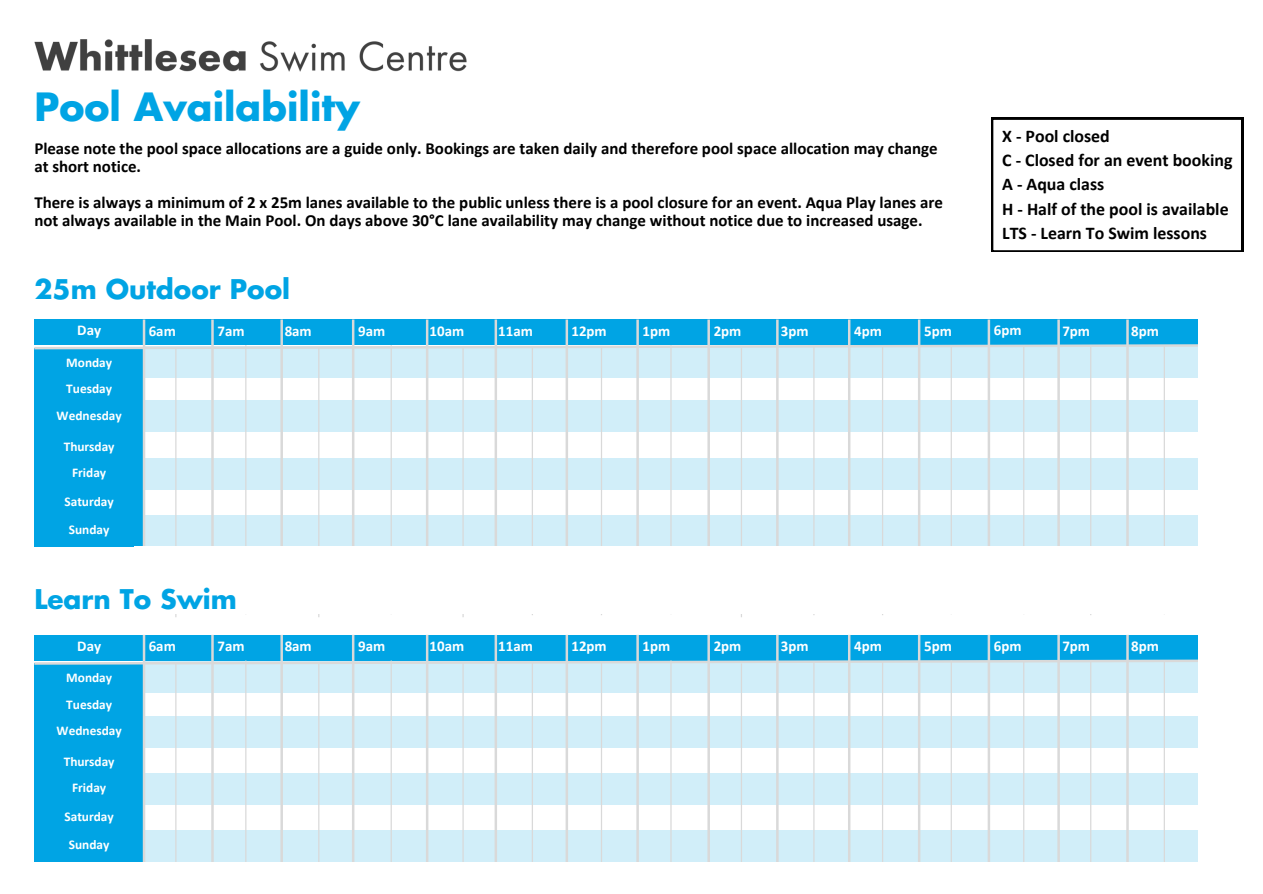
<style>
.page{position:relative;width:1263px;height:894px;background:#fff}
.page>*{position:absolute;margin:0;border:0;box-sizing:border-box;transform-origin:0 0}
.t1{font:700 37.8px "Futura";color:#00a4e4}
.t2{font:700 26.4px "Futura";color:#00a4e4}
.t3{font:700 17.85px/24.2px "Calibri";color:#000}
.t4{font:700 16.95px/18px "Calibri";color:#000}
.t5{font:700 15px "Calibri";color:#fff}
.t6{font:700 13.35px "Calibri";color:#fff}
</style>
<div class="page">
<div style="left:34px;top:319px;width:1229px;height:26px;background:#00a4e4"></div>
<div style="left:144px;top:346px;width:1119px;height:31px;background:#d1eef9"></div>
<div style="left:34px;top:348px;width:110px;height:31px;background:#00a4e4"></div>
<svg style="left:34px;top:342px;width:1164px;height:8px"></svg>
<div style="left:34px;top:374px;width:110px;height:31px;background:#00a4e4"></div>
<div style="left:34px;top:400px;width:110px;height:31px;background:#00a4e4"></div>
<div style="left:144px;top:458px;width:1119px;height:31px;background:#d1eef9"></div>
<div style="left:34px;top:431px;width:110px;height:32px;background:#00a4e4"></div>
<div style="left:34px;top:458px;width:110px;height:31px;background:#00a4e4"></div>
<div style="left:34px;top:486px;width:110px;height:31px;background:#00a4e4"></div>
<div style="left:34px;top:515px;width:110px;height:31px;background:#00a4e4"></div>
<div style="left:144px;top:400px;width:1119px;height:31px;background:#d1eef9"></div>
<div style="left:144px;top:515px;width:1119px;height:31px;background:#d1eef9"></div>
<hr style="left:143px;top:319px;width:2px;height:269px;background:#d9d9d9">
<hr style="left:211px;top:319px;width:3px;height:269px;background:#d9d9d9">
<hr style="left:280px;top:319px;width:3px;height:269px;background:#d9d9d9">
<hr style="left:352px;top:319px;width:2px;height:269px;background:#d9d9d9">
<hr style="left:426px;top:319px;width:2px;height:269px;background:#d9d9d9">
<hr style="left:495px;top:319px;width:2px;height:269px;background:#d9d9d9">
<hr style="left:566px;top:319px;width:2px;height:269px;background:#d9d9d9">
<hr style="left:636px;top:319px;width:3px;height:269px;background:#d9d9d9">
<hr style="left:707px;top:319px;width:3px;height:269px;background:#d9d9d9">
<hr style="left:776px;top:319px;width:3px;height:269px;background:#d9d9d9">
<hr style="left:848px;top:319px;width:2px;height:269px;background:#d9d9d9">
<hr style="left:918px;top:319px;width:2px;height:269px;background:#d9d9d9">
<hr style="left:988px;top:319px;width:2px;height:269px;background:#d9d9d9">
<hr style="left:1057px;top:319px;width:3px;height:269px;background:#d9d9d9">
<hr style="left:1126px;top:319px;width:3px;height:269px;background:#d9d9d9">
<hr style="left:175px;top:348px;width:1px;height:269px;background:#d9d9d9">
<hr style="left:245px;top:345px;width:1px;height:269px;background:#d9d9d9">
<hr style="left:318px;top:348px;width:1px;height:269px;background:#d9d9d9">
<hr style="left:391px;top:345px;width:1px;height:269px;background:#d9d9d9">
<hr style="left:462px;top:348px;width:2px;height:269px;background:#d9d9d9">
<hr style="left:532px;top:346px;width:1px;height:269px;background:#d9d9d9">
<hr style="left:601px;top:346px;width:1px;height:269px;background:#d9d9d9">
<hr style="left:670px;top:345px;width:2px;height:269px;background:#d9d9d9">
<hr style="left:741px;top:348px;width:1px;height:269px;background:#d9d9d9">
<hr style="left:813px;top:346px;width:1px;height:269px;background:#d9d9d9">
<hr style="left:882px;top:346px;width:1px;height:269px;background:#d9d9d9">
<hr style="left:951px;top:345px;width:1px;height:269px;background:#d9d9d9">
<hr style="left:1023px;top:345px;width:1px;height:269px;background:#d9d9d9">
<hr style="left:1090px;top:346px;width:1px;height:269px;background:#d9d9d9">
<hr style="left:1164px;top:345px;width:1px;height:269px;background:#d9d9d9">
<div style="left:134px;top:546px;width:1129px;height:68px;background:#fff"></div>
<svg style="left:991px;top:118px;width:252px;height:134px"></svg>
<div style="left:34px;top:634px;width:1229px;height:26px;background:#00a4e4"></div>
<div style="left:144px;top:661px;width:1119px;height:31px;background:#d1eef9"></div>
<div style="left:34px;top:663px;width:110px;height:31px;background:#00a4e4"></div>
<svg style="left:34px;top:657px;width:1164px;height:8px"></svg>
<div style="left:34px;top:689px;width:110px;height:31px;background:#00a4e4"></div>
<div style="left:34px;top:716px;width:110px;height:31px;background:#00a4e4"></div>
<div style="left:144px;top:773px;width:1119px;height:31px;background:#d1eef9"></div>
<div style="left:34px;top:747px;width:110px;height:31px;background:#00a4e4"></div>
<div style="left:34px;top:773px;width:110px;height:31px;background:#00a4e4"></div>
<div style="left:34px;top:802px;width:110px;height:31px;background:#00a4e4"></div>
<div style="left:34px;top:830px;width:110px;height:31px;background:#00a4e4"></div>
<div style="left:144px;top:716px;width:1119px;height:31px;background:#d1eef9"></div>
<div style="left:144px;top:830px;width:1119px;height:31px;background:#d1eef9"></div>
<hr style="left:143px;top:634px;width:2px;height:259px;background:#d9d9d9">
<hr style="left:211px;top:634px;width:3px;height:259px;background:#d9d9d9">
<hr style="left:280px;top:634px;width:3px;height:259px;background:#d9d9d9">
<hr style="left:352px;top:634px;width:2px;height:259px;background:#d9d9d9">
<hr style="left:426px;top:634px;width:2px;height:259px;background:#d9d9d9">
<hr style="left:495px;top:634px;width:2px;height:259px;background:#d9d9d9">
<hr style="left:566px;top:634px;width:2px;height:259px;background:#d9d9d9">
<hr style="left:636px;top:634px;width:3px;height:259px;background:#d9d9d9">
<hr style="left:707px;top:634px;width:3px;height:259px;background:#d9d9d9">
<hr style="left:776px;top:634px;width:3px;height:259px;background:#d9d9d9">
<hr style="left:848px;top:634px;width:2px;height:259px;background:#d9d9d9">
<hr style="left:918px;top:634px;width:2px;height:259px;background:#d9d9d9">
<hr style="left:988px;top:634px;width:2px;height:259px;background:#d9d9d9">
<hr style="left:1057px;top:634px;width:3px;height:259px;background:#d9d9d9">
<hr style="left:1126px;top:634px;width:3px;height:259px;background:#d9d9d9">
<hr style="left:175px;top:663px;width:1px;height:230px;background:#d9d9d9">
<hr style="left:245px;top:660px;width:1px;height:233px;background:#d9d9d9">
<hr style="left:318px;top:663px;width:1px;height:230px;background:#d9d9d9">
<hr style="left:391px;top:660px;width:1px;height:233px;background:#d9d9d9">
<hr style="left:462px;top:663px;width:2px;height:230px;background:#d9d9d9">
<hr style="left:532px;top:661px;width:1px;height:232px;background:#d9d9d9">
<hr style="left:601px;top:661px;width:1px;height:232px;background:#d9d9d9">
<hr style="left:670px;top:660px;width:2px;height:233px;background:#d9d9d9">
<hr style="left:741px;top:663px;width:1px;height:230px;background:#d9d9d9">
<hr style="left:813px;top:661px;width:1px;height:232px;background:#d9d9d9">
<hr style="left:882px;top:661px;width:1px;height:232px;background:#d9d9d9">
<hr style="left:951px;top:660px;width:1px;height:233px;background:#d9d9d9">
<hr style="left:1023px;top:660px;width:1px;height:233px;background:#d9d9d9">
<hr style="left:1090px;top:661px;width:1px;height:232px;background:#d9d9d9">
<hr style="left:1164px;top:660px;width:1px;height:233px;background:#d9d9d9">
<div style="left:134px;top:861px;width:1129px;height:32px;background:#fff"></div>
<img style="left:34px;top:39px;width:433px;height:33px">
<div style="left:1198px;top:307px;width:65px;height:586px;background:#fff"></div>
<p class="t1" style="left:34px;top:90px;width:327px">Pool Availability</p>
<p class="t4" style="left:34px;top:139px;width:905px">Please note the pool space allocations are a guide only. Bookings are taken daily and therefore pool space allocation may change at short notice.</p>
<p class="t4" style="left:34px;top:193px;width:910px">There is always a minimum of 2 x 25m lanes available to the public unless there is a pool closure for an event. Aqua Play lanes are not always available in the Main Pool. On days above 30°C lane availability may change without notice due to increased usage.</p>
<p class="t2" style="left:34px;top:277px;width:257px">25m Outdoor Pool</p>
<p class="t3" style="left:1002px;top:124px;width:232px">X - Pool closed<br>C - Closed for an event booking<br>A - Aqua class<br>H - Half of the pool is available<br>LTS - Learn To Swim lessons</p>
<h5 class="t5" style="left:77px;top:321px;width:25px">Day</h5>
<h5 class="t5" style="left:149px;top:322px;width:29px">6am</h5>
<h5 class="t5" style="left:217px;top:322px;width:29px">7am</h5>
<h5 class="t5" style="left:285px;top:322px;width:29px">8am</h5>
<h5 class="t5" style="left:358px;top:322px;width:29px">9am</h5>
<h5 class="t5" style="left:430px;top:322px;width:36px">10am</h5>
<h5 class="t5" style="left:498px;top:322px;width:36px">11am</h5>
<h5 class="t5" style="left:571px;top:322px;width:37px">12pm</h5>
<h5 class="t5" style="left:643px;top:322px;width:29px">1pm</h5>
<h5 class="t5" style="left:714px;top:322px;width:29px">2pm</h5>
<h5 class="t5" style="left:781px;top:322px;width:29px">3pm</h5>
<h5 class="t5" style="left:854px;top:322px;width:29px">4pm</h5>
<h5 class="t5" style="left:924px;top:322px;width:29px">5pm</h5>
<h5 class="t5" style="left:994px;top:321px;width:29px">6pm</h5>
<h5 class="t5" style="left:1062px;top:322px;width:29px">7pm</h5>
<h5 class="t5" style="left:1131px;top:322px;width:29px">8pm</h5>
<p class="t6" style="left:66px;top:354px;width:47px">Monday</p>
<h1 class="t6" style="left:66px;top:380px;width:47px">Tuesday</h1>
<h3 class="t6" style="left:57px;top:406px;width:66px">Wednesday</h3>
<h3 class="t6" style="left:64px;top:437px;width:52px">Thursday</h3>
<h4 class="t6" style="left:72px;top:464px;width:36px">Friday</h4>
<h2 class="t6" style="left:65px;top:492px;width:51px">Saturday</h2>
<h5 class="t6" style="left:69px;top:521px;width:42px">Sunday</h5>
<p class="t2" style="left:34px;top:586px;width:204px">Learn To Swim</p>
<h5 class="t5" style="left:77px;top:636px;width:25px">Day</h5>
<h5 class="t5" style="left:149px;top:637px;width:29px">6am</h5>
<h5 class="t5" style="left:217px;top:637px;width:29px">7am</h5>
<h5 class="t5" style="left:285px;top:637px;width:29px">8am</h5>
<h5 class="t5" style="left:358px;top:637px;width:29px">9am</h5>
<h5 class="t5" style="left:430px;top:637px;width:36px">10am</h5>
<h5 class="t5" style="left:498px;top:637px;width:36px">11am</h5>
<h5 class="t5" style="left:571px;top:637px;width:37px">12pm</h5>
<h5 class="t5" style="left:643px;top:637px;width:29px">1pm</h5>
<h5 class="t5" style="left:714px;top:637px;width:29px">2pm</h5>
<h5 class="t5" style="left:781px;top:637px;width:29px">3pm</h5>
<h5 class="t5" style="left:854px;top:637px;width:29px">4pm</h5>
<h5 class="t5" style="left:924px;top:637px;width:29px">5pm</h5>
<h5 class="t5" style="left:994px;top:636px;width:29px">6pm</h5>
<h5 class="t5" style="left:1062px;top:637px;width:29px">7pm</h5>
<h5 class="t5" style="left:1131px;top:637px;width:29px">8pm</h5>
<p class="t6" style="left:66px;top:669px;width:47px">Monday</p>
<p class="t6" style="left:66px;top:695px;width:47px">Tuesday</p>
<p class="t6" style="left:57px;top:722px;width:66px">Wednesday</p>
<p class="t6" style="left:64px;top:753px;width:52px">Thursday</p>
<p class="t6" style="left:72px;top:779px;width:36px">Friday</p>
<h2 class="t6" style="left:65px;top:807px;width:51px">Saturday</h2>
<h5 class="t6" style="left:69px;top:836px;width:42px">Sunday</h5>
</div>
